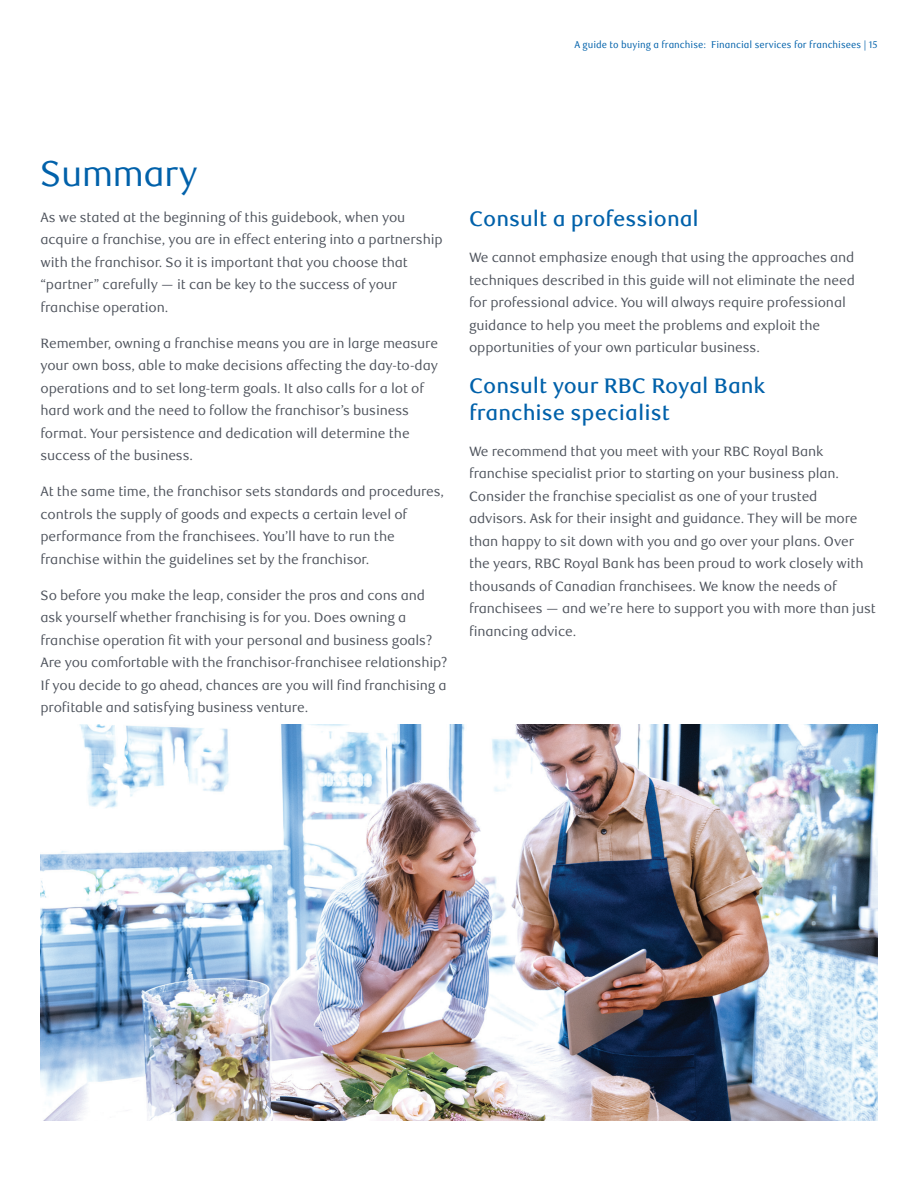
<style>
.page{position:relative;width:918px;height:1188px;background:#fff}
.page>*{position:absolute;margin:0;border:0;box-sizing:border-box;transform-origin:0 0}
.heading{font:36px "RBC Display";color:#0161aa}
.subhead_-_level_1{font:500 21px/27px "RBC Text";color:#0161aa}
.body{font:13.5px/22.5px "RBC Text";letter-spacing:-.01em;color:#4e535c}
.t1{font:9.75px "RBC Text Cond";color:#0161aa}
</style>
<div class="page">
<img style="left:40px;top:724px;width:837px;height:396px">
<p class="t1" style="left:574px;top:38px;width:305px">A guide to buying a franchise: Financial services for franchisees | 15</p>
<p class="heading" style="left:40px;top:153px;width:158px">Summary</p>
<p class="body" style="left:40px;top:206px;width:404px">As we stated at the beginning of this guidebook, when you acquire a franchise, you are in effect entering into a partnership with the franchisor. So it is important that you choose that “partner” carefully — it can be key to the success of your franchise operation.</p>
<p class="body" style="left:40px;top:332px;width:399px">Remember, owning a franchise means you are in large measure your own boss, able to make decisions affecting the day-to-day operations and to set long-term goals. It also calls for a lot of hard work and the need to follow the franchisor’s business format. Your persistence and dedication will determine the success of the business.</p>
<p class="body" style="left:40px;top:481px;width:405px">At the same time, the franchisor sets standards and procedures, controls the supply of goods and expects a certain level of performance from the franchisees. You’ll have to run the franchise within the guidelines set by the franchisor.</p>
<p class="body" style="left:40px;top:584px;width:409px">So before you make the leap, consider the pros and cons and ask yourself whether franchising is for you. Does owning a franchise operation fit with your personal and business goals?<br>Are you comfortable with the franchisor-franchisee relationship?<br>If you decide to go ahead, chances are you will find franchising a profitable and satisfying business venture.</p>
<p class="subhead_-_level_1" style="left:469px;top:206px;width:231px">Consult a professional</p>
<p class="body" style="left:469px;top:247px;width:387px">We cannot emphasize enough that using the approaches and techniques described in this guide will not eliminate the need for professional advice. You will always require professional guidance to help you meet the problems and exploit the opportunities of your own particular business.</p>
<p class="subhead_-_level_1" style="left:469px;top:373px;width:298px">Consult your RBC Royal Bank franchise specialist</p>
<p class="body" style="left:469px;top:440px;width:408px">We recommend that you meet with your RBC Royal Bank franchise specialist prior to starting on your business plan.<br>Consider the franchise specialist as one of your trusted advisors. Ask for their insight and guidance. They will be more than happy to sit down with you and go over your plans. Over the years, RBC Royal Bank has been proud to work closely with thousands of Canadian franchisees. We know the needs of franchisees — and we’re here to support you with more than just financing advice.</p>
</div>
